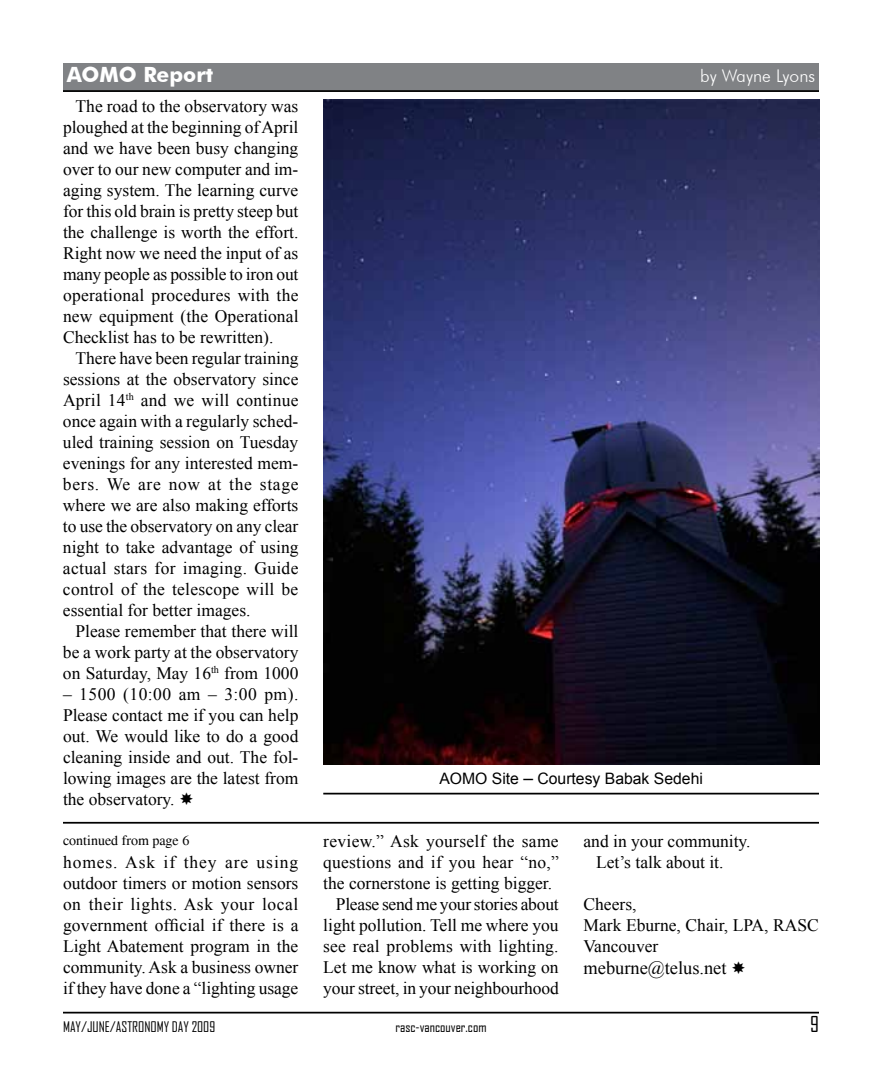
<style>
.page{position:relative;width:882px;height:1071px;background:#fff}
.page>*{position:absolute;margin:0;border:0;box-sizing:border-box;transform-origin:0 0}
.t1{font:700 21px "Futura BT";color:#fff}
.t2{font:21px "Agency FB";color:#000}
.t3{font:18.38px "Times New Roman";color:#000}
.t4{font:17.5px/21px "Times New Roman";color:#000;text-align:justify}
.t5{font:300 17.5px "Futura BT";color:#fff}
.t6{font:15.75px "Arial";color:#000}
.t7{font:14px "Agency FB";color:#000}
.t8{font:14px "Times";color:#000}
.s1{font-size:17.5px}
</style>
<div class="page">
<hr style="left:63px;top:1012px;width:756px;height:2px;background:#000">
<div style="left:63px;top:63px;width:756px;height:28px;background:#808285"></div>
<hr style="left:63px;top:90px;width:756px;height:2px;background:#000">
<img style="left:323px;top:99px;width:496px;height:666px">
<hr style="left:323px;top:793px;width:496px;height:2px;background:#000">
<hr style="left:63px;top:822px;width:756px;height:2px;background:#000">
<p class="t1" style="left:67px;top:62px;width:148px">AOMO Report</p>
<p class="t5" style="left:700px;top:66px;width:116px">by Wayne Lyons</p>
<p class="t4" style="left:63px;top:95px;width:237px;text-indent:13px">The road to the observatory was ploughed at the beginning of April and we have been busy changing over to our new computer and im&shy;aging system. The learning curve for this old brain is pretty steep but the challenge is worth the effort.<br>Right now we need the input of as many people as possible to iron out operational procedures with the new equipment (the Operational Checklist has to be rewritten).</p>
<p class="t4" style="left:63px;top:347px;width:237px;text-indent:13px">There have been regular training sessions at the observatory since April 14<sup>th</sup> and we will continue once again with a regularly sched&shy;uled training session on Tuesday evenings for any interested mem&shy;bers. We are now at the stage where we are also making efforts to use the observatory on any clear night to take advantage of using actual stars for imaging. Guide control of the telescope will be essential for better images.</p>
<p class="t4" style="left:63px;top:620px;width:237px;text-indent:13px">Please remember that there will be a work party at the observatory on Saturday, May 16<sup>th</sup> from 1000</p>
<p class="t4" style="left:63px;top:683px;width:237px">– 1500 (10:00 am – 3:00 pm).<br>Please contact me if you can help out. We would like to do a good cleaning inside and out. The fol&shy;lowing images are the latest from the observatory.</p>
<p class="t6" style="left:439px;top:769px;width:265px">AOMO Site <span class="s1">–</span> Courtesy Babak Sedehi</p>
<p class="t8" style="left:63px;top:832px;width:128px">continued from page 6</p>
<p class="t4" style="left:63px;top:852px;width:237px">homes. Ask if they are using outdoor timers or motion sensors on their lights. Ask your local government official if there is a Light Abatement program in the community. Ask a business owner if they have done a “lighting usage</p>
<p class="t4" style="left:323px;top:831px;width:237px">review.” Ask yourself the same</p>
<p class="t4" style="left:323px;top:852px;width:237px">questions and if you hear “no,”</p>
<p class="t4" style="left:323px;top:873px;width:230px">the cornerstone is getting bigger.</p>
<p class="t4" style="left:336px;top:894px;width:224px">Please send me your stories about</p>
<p class="t4" style="left:323px;top:915px;width:237px">light pollution. Tell me where you</p>
<p class="t4" style="left:323px;top:936px;width:237px">see real problems with lighting.</p>
<p class="t4" style="left:323px;top:957px;width:237px">Let me know what is working on</p>
<p class="t4" style="left:323px;top:978px;width:237px">your street, in your neighbourhood</p>
<p class="t4" style="left:596px;top:831px;width:156px;text-indent:-13px">and in your community.<br>Let’s talk about it.</p>
<p class="t4" style="left:584px;top:894px;width:237px;text-align:left">Cheers,<br>Mark Eburne, Chair, LPA, RASC<br>Vancouver</p>
<p class="t3" style="left:584px;top:956px;width:144px">meburne@telus.net</p>
<p class="t7" style="left:63px;top:1018px;width:154px">MAY/JUNE/ASTRONOMY DAY 2009</p>
<p class="t7" style="left:395px;top:1018px;width:93px">rasc-vancouver.com</p>
<p class="t2" style="left:810px;top:1011px;width:10px">9</p>
</div>
